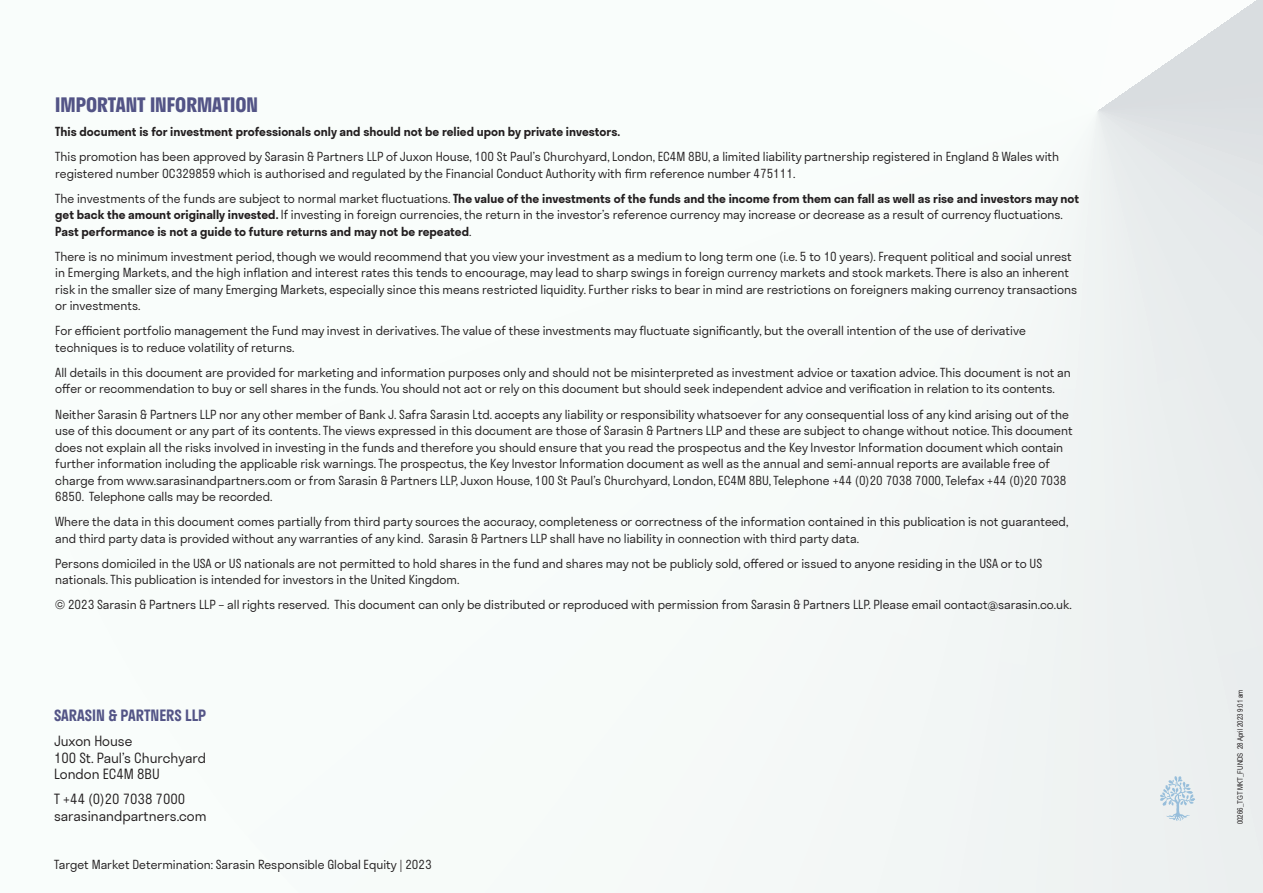
<style>
.page{position:relative;width:1263px;height:893px;background:#fff}
.page>*{position:absolute;margin:0;border:0;box-sizing:border-box;transform-origin:0 0}
.HEADER_INDIGO_CAPS{font:700 19.5px "Stratos";color:#535486}
.BODY_9_14_black{font:600 15px "Stratos";color:#535486}
.BODY_-_9_11_BLK{font:300 13.5px/16.5px "Stratos";color:#231f20}
.BODY_-_9_11_BLK-2{font:300 12px/16.5px "Stratos";color:#231f20}
.BODY_-_9_11_BLK-3{font:600 12px "Stratos";color:#231f20}
.t1{font:7.5px "Arial Narrow";color:#231f20}
.s1{font-weight:600}
</style>
<div class="page">
<svg style="left:725px;top:0;width:538px;height:893px"></svg>
<svg style="left:1160px;top:776px;width:35px;height:45px;background:#d4e2e9"></svg>
<p class="HEADER_INDIGO_CAPS" style="left:55px;top:89px;width:204px">IMPORTANT INFORMATION</p>
<p class="BODY_-_9_11_BLK-3" style="left:55px;top:122px;width:566px">This document is for investment professionals only and should not be relied upon by private investors.</p>
<p class="BODY_-_9_11_BLK-2" style="left:55px;top:148px;width:1005px">This promotion has been approved by Sarasin &amp; Partners LLP of Juxon House, 100 St Paul’s Churchyard, London, EC4M 8BU, a limited liability partnership registered in England &amp; Wales with registered number OC329859 which is authorised and regulated by the Financial Conduct Authority with firm reference number 475111.</p>
<p class="BODY_-_9_11_BLK-2" style="left:55px;top:190px;width:1025px">The investments of the funds are subject to normal market fluctuations. <span class="s1">The value of the investments of the funds and the income from them can fall as well as rise and investors may not get back the amount originally invested.</span> If investing in foreign currencies, the return in the investor’s reference currency may increase or decrease as a result of currency fluctuations.<br><span class="s1">Past performance is not a guide to future returns and may not be repeated</span>.</p>
<p class="BODY_-_9_11_BLK-2" style="left:55px;top:248px;width:1023px">There is no minimum investment period, though we would recommend that you view your investment as a medium to long term one (i.e. 5 to 10 years). Frequent political and social unrest in Emerging Markets, and the high inflation and interest rates this tends to encourage, may lead to sharp swings in foreign currency markets and stock markets. There is also an inherent risk in the smaller size of many Emerging Markets, especially since this means restricted liquidity. Further risks to bear in mind are restrictions on foreigners making currency transactions or investments.</p>
<p class="BODY_-_9_11_BLK-2" style="left:55px;top:322px;width:972px">For efficient portfolio management the Fund may invest in derivatives. The value of these investments may fluctuate significantly, but the overall intention of the use of derivative techniques is to reduce volatility of returns.</p>
<p class="BODY_-_9_11_BLK-2" style="left:55px;top:364px;width:1017px">All details in this document are provided for marketing and information purposes only and should not be misinterpreted as investment advice or taxation advice. This document is not an offer or recommendation to buy or sell shares in the funds. You should not act or rely on this document but should seek independent advice and verification in relation to its contents.</p>
<p class="BODY_-_9_11_BLK-2" style="left:55px;top:405px;width:1019px">Neither Sarasin &amp; Partners LLP nor any other member of Bank J. Safra Sarasin Ltd. accepts any liability or responsibility whatsoever for any consequential loss of any kind arising out of the use of this document or any part of its contents. The views expressed in this document are those of Sarasin &amp; Partners LLP and these are subject to change without notice. This document does not explain all the risks involved in investing in the funds and therefore you should ensure that you read the prospectus and the Key Investor Information document which contain further information including the applicable risk warnings. The prospectus, the Key Investor Information document as well as the annual and semi-annual reports are available free of charge from www.sarasinandpartners.com or from Sarasin &amp; Partners LLP, Juxon House, 100 St Paul’s Churchyard, London, EC4M 8BU, Telephone +44 (0)20 7038 7000, Telefax +44 (0)20 7038<br>6850. Telephone calls may be recorded.</p>
<p class="BODY_-_9_11_BLK-2" style="left:55px;top:513px;width:1014px">Where the data in this document comes partially from third party sources the accuracy, completeness or correctness of the information contained in this publication is not guaranteed, and third party data is provided without any warranties of any kind. Sarasin &amp; Partners LLP shall have no liability in connection with third party data.</p>
<p class="BODY_-_9_11_BLK-2" style="left:55px;top:554px;width:988px">Persons domiciled in the USA or US nationals are not permitted to hold shares in the fund and shares may not be publicly sold, offered or issued to anyone residing in the USA or to US nationals. This publication is intended for investors in the United Kingdom.</p>
<p class="BODY_-_9_11_BLK-2" style="left:55px;top:596px;width:1018px">© 2023 Sarasin &amp; Partners LLP – all rights reserved. This document can only be distributed or reproduced with permission from Sarasin &amp; Partners LLP. Please email contact@sarasin.co.uk.</p>
<p class="BODY_9_14_black" style="left:54px;top:704px;width:154px">SARASIN &amp; PARTNERS LLP</p>
<p class="BODY_-_9_11_BLK" style="left:54px;top:733px;width:153px">Juxon House<br>100 St. Paul’s Churchyard<br>London EC4M 8BU</p>
<p class="BODY_-_9_11_BLK" style="left:54px;top:791px;width:154px">T +44 (0)20 7038 7000 sarasinandpartners.com</p>
<p class="BODY_-_9_11_BLK-2" style="left:54px;top:856px;width:379px">Target Market Determination: Sarasin Responsible Global Equity | 2023</p>
<p class="t1" style="left:1235px;top:824px;width:136px;rotate:-90deg">00266_TGT MKT_FUNDS 28 April 2023 9:01 am</p>
</div>
